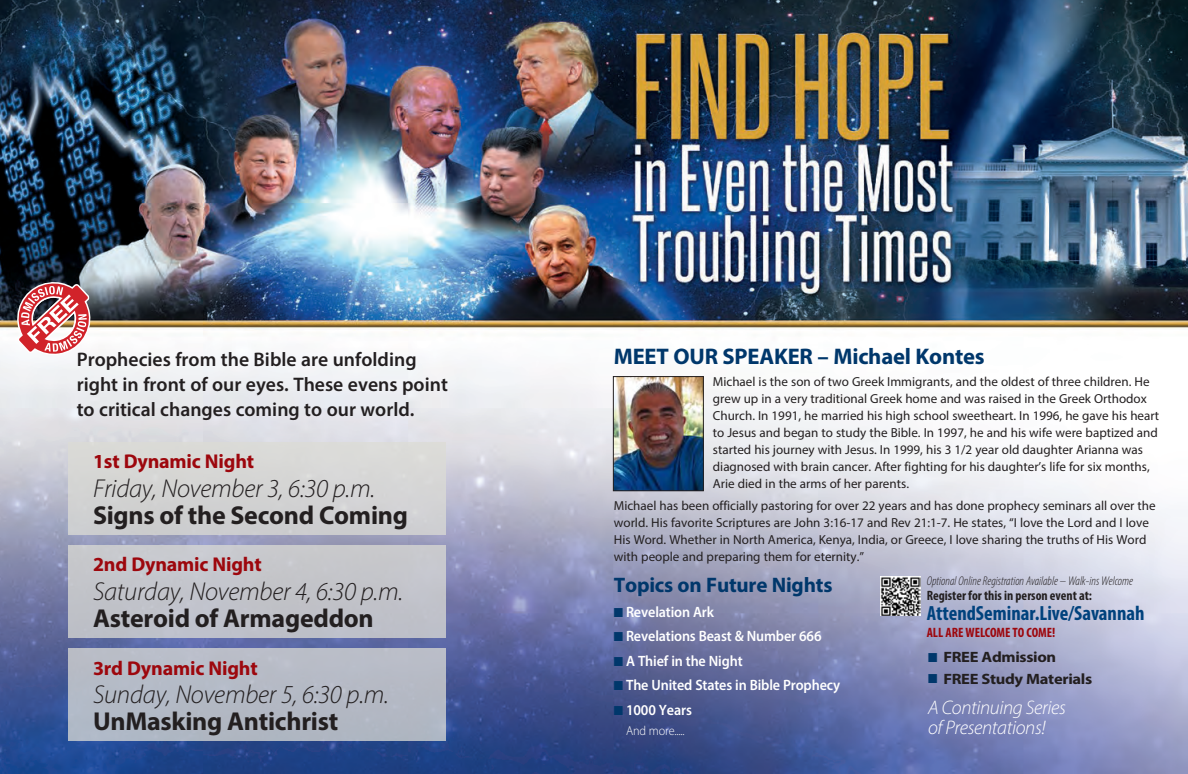
<style>
.page{position:relative;width:1188px;height:774px;background:#fff}
.page>*{position:absolute;margin:0;border:0;box-sizing:border-box;transform-origin:0 0}
.t1{font:italic 300 26px "Myriad Pro";letter-spacing:-.01em;color:#231f20}
.t2{font:700 26px "Myriad Pro";letter-spacing:-.01em;color:#231f20}
.t3{font:700 22.6px "Myriad Pro";letter-spacing:-.01em;color:#00376b}
.t4{font:700 21px "Myriad Pro";letter-spacing:-.01em;color:#00376b}
.t5{font:700 condensed 20.6px "Myriad Pro";color:#00427d}
.t6{font:700 20px "Myriad Pro";letter-spacing:-.01em;color:#9d070d}
.t7{font:600 19.7px/25px "Myriad Pro";color:#231f20}
.t8{font:italic 300 19.7px "Myriad Pro";letter-spacing:-.02em;color:#fff}
.t9{font:600 15px "Myriad Pro";letter-spacing:-.01em;color:#fff;scale:.94 1}
.t10{font:700 15px "Myriad Pro";letter-spacing:-.02em;color:#231f20;scale:1.1 1}
.t11{font:700 condensed 13.6px "Myriad Pro";color:#231f20}
.t12{font:700 condensed 13.6px "Myriad Pro";color:#9d070d}
.t13{font:13.1px/17px "Myriad Pro";color:#231f20}
.t14{font:300 13px "Myriad Pro";letter-spacing:-.01em;color:#fff;scale:.94 1}
.t15{font:italic 300 condensed 12.7px "Myriad Pro";color:#231f20}
.s1{color:#00376b}
</style>
<div class="page">
<img style="left:0;top:0;width:1188px;height:774px">
<div style="left:68px;top:442px;width:378px;height:93px;background:#d4d4d4"></div>
<div style="left:68px;top:545px;width:378px;height:93px;background:#c2c4ca"></div>
<div style="left:68px;top:649px;width:378px;height:92px;background:#b4bac5"></div>
<svg style="left:16px;top:282px;width:76px;height:73px"></svg>
<img style="left:881px;top:577px;width:39px;height:39px">
<img style="left:615px;top:378px;width:87px;height:111px">
<div style="left:613px;top:376px;width:91px;height:115px;border:1px solid #231f20"></div>
<p class="t7" style="left:77px;top:346px;width:373px">Prophecies from the Bible are unfolding right in front of our eyes. These evens point to critical changes coming to our world.</p>
<p class="t6" style="left:93px;top:449px;width:163px">1st Dynamic Night</p>
<p class="t1" style="left:93px;top:473px;width:284px">Friday, November 3, 6:30 p.m.</p>
<p class="t2" style="left:93px;top:498px;width:317px">Signs of the Second Coming</p>
<p class="t6" style="left:93px;top:552px;width:170px">2nd Dynamic Night</p>
<p class="t1" style="left:93px;top:576px;width:312px">Saturday, November 4, 6:30 p.m.</p>
<p class="t2" style="left:93px;top:601px;width:282px">Asteroid of Armageddon</p>
<p class="t6" style="left:93px;top:655px;width:166px">3rd Dynamic Night</p>
<p class="t1" style="left:93px;top:679px;width:297px">Sunday, November 5, 6:30 p.m.</p>
<p class="t2" style="left:93px;top:704px;width:247px">UnMasking Antichrist</p>
<p class="t3" style="left:614px;top:341px;width:372px">MEET OUR SPEAKER – Michael Kontes</p>
<p class="t13" style="left:713px;top:373px;width:448px">Michael is the son of two Greek Immigrants, and the oldest of three children. He grew up in a very traditional Greek home and was raised in the Greek Orthodox Church. In 1991, he married his high school sweetheart. In 1996, he gave his heart to Jesus and began to study the Bible. In 1997, he and his wife were baptized and started his journey with Jesus. In 1999, his 3 1/2 year old daughter Arianna was diagnosed with brain cancer. After fighting for his daughter’s life for six months, Arie died in the arms of her parents.</p>
<p class="t13" style="left:614px;top:497px;width:543px">Michael has been officially pastoring for over 22 years and has done prophecy seminars all over the world. His favorite Scriptures are John 3:16-17 and Rev 21:1-7. He states, “I love the Lord and I love His Word. Whether in North America, Kenya, India, or Greece, I love sharing the truths of His Word with people and preparing them for eternity.”</p>
<p class="t4" style="left:614px;top:572px;width:220px">Topics on Future Nights</p>
<p class="t9" style="left:614px;top:602px;width:108px"><span class="s1">■</span> Revelation Ark</p>
<p class="t9" style="left:614px;top:627px;width:223px"><span class="s1">■</span> Revelations Beast &amp; Number 666</p>
<p class="t9" style="left:614px;top:651px;width:139px"><span class="s1">■</span> A Thief in the Night</p>
<p class="t9" style="left:614px;top:676px;width:242px"><span class="s1">■</span> The United States in Bible Prophecy</p>
<p class="t9" style="left:614px;top:700px;width:85px"><span class="s1">■</span> 1000 Years</p>
<p class="t14" style="left:626px;top:723px;width:64px">And more.....</p>
<p class="t15" style="left:927px;top:574px;width:208px">Optional Online Registration Available – Walk-ins Welcome</p>
<p class="t11" style="left:927px;top:587px;width:167px">Register for this in person event at:</p>
<p class="t5" style="left:927px;top:600px;width:219px">AttendSeminar.Live/Savannah</p>
<p class="t12" style="left:927px;top:623px;width:130px">ALL ARE WELCOME TO COME!</p>
<p class="t10" style="left:928px;top:648px;width:118px"><span class="s1">■</span> FREE Admission</p>
<p class="t10" style="left:928px;top:669px;width:151px"><span class="s1">■</span> FREE Study Materials</p>
<p class="t8" style="left:928px;top:695px;width:139px">A Continuing Series</p>
<p class="t8" style="left:928px;top:716px;width:119px">of Presentations!</p>
</div>
